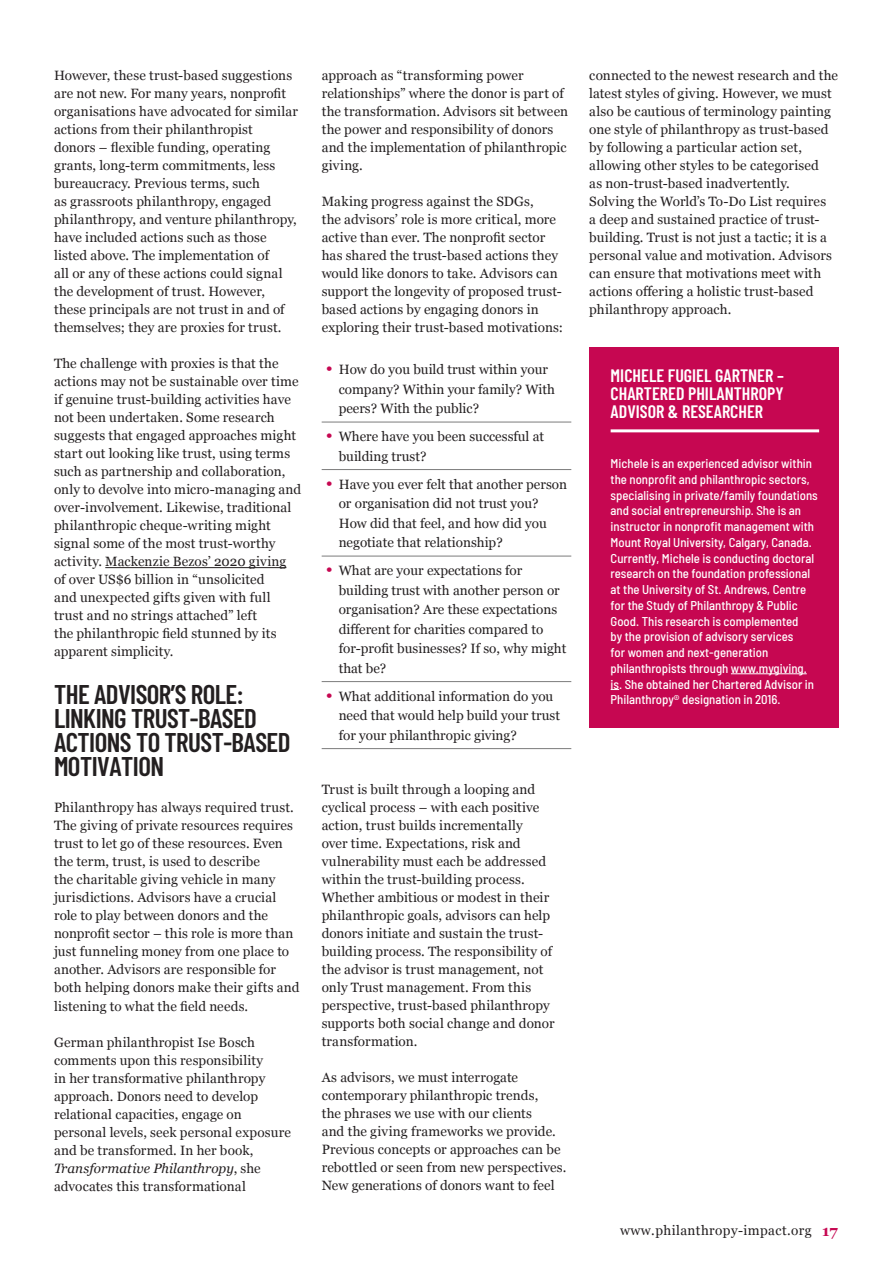
<style>
.page{position:relative;width:893px;height:1263px;background:#fff}
.page>*{position:absolute;margin:0;border:0;box-sizing:border-box;transform-origin:0 0}
.Paragraph_title{font:600 27px/24px "Barlow Condensed";letter-spacing:-.02em;color:#231f20}
.author_in_block{font:600 18px/18px "Barlow Condensed";color:#fff;text-align:justify}
.Body_Text{font:13.5px/18px "Georgia";letter-spacing:.005em;color:#231f20}
.Body_Text-2{font:13.5px "Georgia";letter-spacing:.03em;color:#231f20}
.Paragraph___tab{font:500 semi-condensed 12.75px/15.8px "Barlow";color:#fff}
.s1{font-style:italic}
.s2{font-size:18px;color:#c60751}
.s3{font-weight:700;font-size:15px;color:#c60751}
</style>
<div class="page">
<hr style="left:105px;top:567px;width:181px;height:1px;background:#231f20">
<hr style="left:322px;top:422px;width:249px;height:1px;background:#7c7c7c">
<hr style="left:322px;top:469px;width:249px;height:1px;background:#7c7c7c">
<hr style="left:322px;top:556px;width:249px;height:1px;background:#7c7c7c">
<hr style="left:322px;top:681px;width:249px;height:1px;background:#7c7c7c">
<hr style="left:322px;top:748px;width:249px;height:1px;background:#7c7c7c">
<div style="left:589px;top:347px;width:250px;height:380px;background:#c60751"></div>
<hr style="left:731px;top:673px;width:76px;height:1px;background:#fff">
<hr style="left:611px;top:429px;width:208px;height:3px;background:#fff">
<p class="Body_Text" style="left:54px;top:66px;width:246px">However, these trust-based suggestions are not new. For many years, nonprofit organisations have advocated for similar actions from their philanthropist<br>donors – flexible funding, operating grants, long-term commitments, less bureaucracy. Previous terms, such<br>as grassroots philanthropy, engaged philanthropy, and venture philanthropy, have included actions such as those listed above. The implementation of<br>all or any of these actions could signal the development of trust. However, these principals are not trust in and of themselves; they are proxies for trust.</p>
<p class="Body_Text" style="left:54px;top:354px;width:249px">The challenge with proxies is that the actions may not be sustainable over time if genuine trust-building activities have not been undertaken. Some research suggests that engaged approaches might start out looking like trust, using terms such as partnership and collaboration, only to devolve into micro-managing and over-involvement. Likewise, traditional philanthropic cheque-writing might signal some of the most trust-worthy activity. Mackenzie Bezos’ 2020 giving of over US$6 billion in “unsolicited<br>and unexpected gifts given with full trust and no strings attached” left<br>the philanthropic field stunned by its apparent simplicity.</p>
<p class="Paragraph_title" style="left:54px;top:681px;width:238px">THE ADVISOR’S ROLE:<br>LINKING TRUST-BASED<br>ACTIONS TO TRUST-BASED<br>MOTIVATION</p>
<p class="Body_Text" style="left:54px;top:798px;width:247px">Philanthropy has always required trust.<br>The giving of private resources requires trust to let go of these resources. Even the term, trust, is used to describe<br>the charitable giving vehicle in many jurisdictions. Advisors have a crucial role to play between donors and the nonprofit sector – this role is more than just funneling money from one place to another. Advisors are responsible for both helping donors make their gifts and listening to what the field needs.</p>
<p class="Body_Text" style="left:54px;top:1032px;width:238px">German philanthropist Ise Bosch comments upon this responsibility<br>in her transformative philanthropy approach. Donors need to develop relational capacities, engage on personal levels, seek personal exposure and be transformed. In her book, <span class="s1">Transformative Philanthropy</span>, she advocates this transformational</p>
<p class="Body_Text" style="left:322px;top:66px;width:248px">approach as “transforming power relationships” where the donor is part of the transformation. Advisors sit between the power and responsibility of donors and the implementation of philanthropic giving.</p>
<p class="Body_Text" style="left:322px;top:192px;width:243px">Making progress against the SDGs,<br>the advisors’ role is more critical, more active than ever. The nonprofit sector has shared the trust-based actions they would like donors to take. Advisors can support the longevity of proposed trust&shy;based actions by engaging donors in exploring their trust-based motivations:</p>
<p class="Body_Text" style="left:339px;top:359px;width:218px;line-height:19.5px;text-indent:-13px"><span class="s2">•</span> How do you build trust within your company? Within your family? With peers? With the public?</p>
<p class="Body_Text" style="left:339px;top:426px;width:207px;line-height:19.5px;text-indent:-13px"><span class="s2">•</span> Where have you been successful at building trust?</p>
<p class="Body_Text" style="left:339px;top:474px;width:230px;line-height:19.5px;text-indent:-13px"><span class="s2">•</span> Have you ever felt that another person or organisation did not trust you?<br>How did that feel, and how did you negotiate that relationship?</p>
<p class="Body_Text" style="left:339px;top:560px;width:229px;line-height:19.5px;text-indent:-13px"><span class="s2">•</span> What are your expectations for building trust with another person or organisation? Are these expectations different for charities compared to for-profit businesses? If so, why might that be?</p>
<p class="Body_Text" style="left:339px;top:686px;width:223px;line-height:19.5px;text-indent:-13px"><span class="s2">•</span> What additional information do you need that would help build your trust for your philanthropic giving?</p>
<p class="Body_Text" style="left:322px;top:779px;width:234px">Trust is built through a looping and cyclical process – with each positive action, trust builds incrementally<br>over time. Expectations, risk and vulnerability must each be addressed within the trust-building process.<br>Whether ambitious or modest in their philanthropic goals, advisors can help donors initiate and sustain the trust&shy;building process. The responsibility of the advisor is trust management, not only Trust management. From this perspective, trust-based philanthropy supports both social change and donor transformation.</p>
<p class="Body_Text" style="left:322px;top:1067px;width:246px">As advisors, we must interrogate contemporary philanthropic trends,<br>the phrases we use with our clients<br>and the giving frameworks we provide.<br>Previous concepts or approaches can be rebottled or seen from new perspectives.<br>New generations of donors want to feel</p>
<p class="Body_Text" style="left:589px;top:66px;width:250px">connected to the newest research and the latest styles of giving. However, we must also be cautious of terminology painting one style of philanthropy as trust-based by following a particular action set, allowing other styles to be categorised<br>as non-trust-based inadvertently.<br>Solving the World’s To-Do List requires<br>a deep and sustained practice of trust&shy;building. Trust is not just a tactic; it is a personal value and motivation. Advisors can ensure that motivations meet with actions offering a holistic trust-based philanthropy approach.</p>
<p class="author_in_block" style="left:611px;top:365px;width:175px">MICHELE FUGIEL GARTNER – CHARTERED PHILANTHROPY ADVISOR &amp; RESEARCHER</p>
<p class="Paragraph___tab" style="left:611px;top:455px;width:209px">Michele is an experienced advisor within the nonprofit and philanthropic sectors, specialising in private/family foundations and social entrepreneurship. She is an instructor in nonprofit management with Mount Royal University, Calgary, Canada.<br>Currently, Michele is conducting doctoral research on the foundation professional at the University of St. Andrews, Centre for the Study of Philanthropy &amp; Public Good. This research is complemented<br>by the provision of advisory services<br>for women and next-generation philanthropists through www.mygiving. is. She obtained her Chartered Advisor in Philanthropy® designation in 2016.</p>
<p class="Body_Text-2" style="left:620px;top:1221px;width:219px">www.philanthropy-impact.org <span class="s3">17</span></p>
</div>
